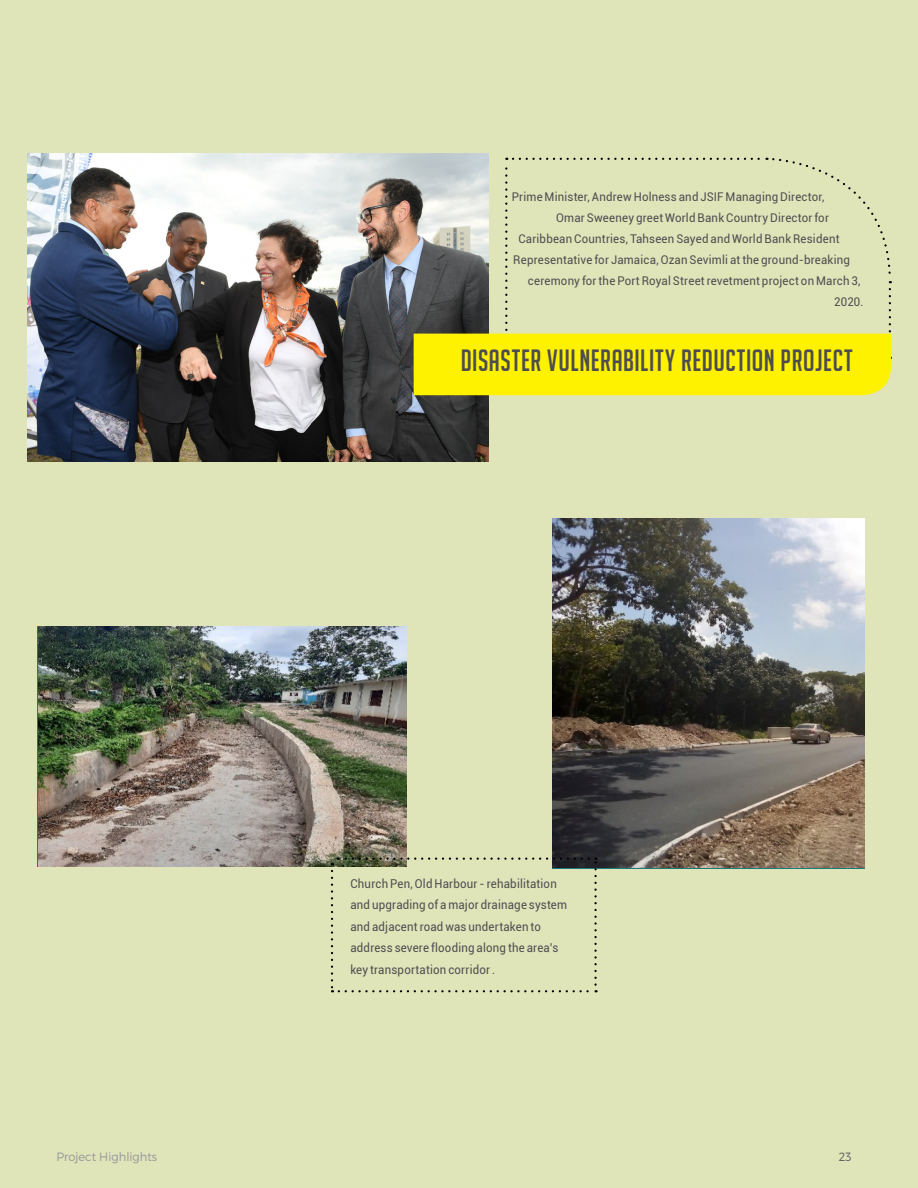
<style>
.page{position:relative;width:918px;height:1188px;background:#dfe4b9}
.page>*{position:absolute;margin:0;border:0;box-sizing:border-box;transform-origin:0 0}
.t1{font:30px "Big Noodle Titling";letter-spacing:.025em;color:#4d4d4f;scale:.95 1}
.t2{font:12.3px/21.5px "Roboto";letter-spacing:.015em;color:#4d4d4f;scale:.94 1}
.t3{font:12px "Roboto";letter-spacing:.015em;color:#4d4d4f;scale:.95 1}
.t4{font:300 12px "Montserrat";color:#939598;scale:.95 1}
.t5{font:300 12px "Montserrat";color:#58595b;scale:.95 1}
</style>
<div class="page">
<img style="left:27px;top:153px;width:462px;height:308px">
<svg style="left:414px;top:157px;width:478px;height:238px"></svg>
<img style="left:38px;top:626px;width:368px;height:241px">
<img style="left:552px;top:518px;width:313px;height:350px">
<svg style="left:330px;top:857px;width:267px;height:135px"></svg>
<p class="t3" style="left:512px;top:189px;width:331px">Prime Minister, Andrew Holness and JSIF Managing Director,</p>
<p class="t3" style="left:556px;top:210px;width:289px">Omar Sweeney greet World Bank Country Director for</p>
<p class="t3" style="left:518px;top:231px;width:340px">Caribbean Countries, Tahseen Sayed and World Bank Resident</p>
<p class="t3" style="left:513px;top:252px;width:356px">Representative for Jamaica, Ozan Sevimli at the ground-breaking</p>
<p class="t3" style="left:528px;top:273px;width:352px">ceremony for the Port Royal Street revetment project on March 3,</p>
<p class="t3" style="left:834px;top:294px;width:32px">2020.</p>
<h1 class="t1" style="left:461px;top:345px;width:414px">DISASTER VULNERABILITY REDUCTION PROJECT</h1>
<p class="t2" style="left:350px;top:872px;width:232px">Church Pen, Old Harbour - rehabilitation and upgrading of a major drainage system and adjacent road was undertaken to address severe flooding along the area’s key transportation corridor .</p>
<p class="t4" style="left:57px;top:1149px;width:107px">Project Highlights</p>
<p class="t5" style="left:839px;top:1149px;width:15px">23</p>
</div>
